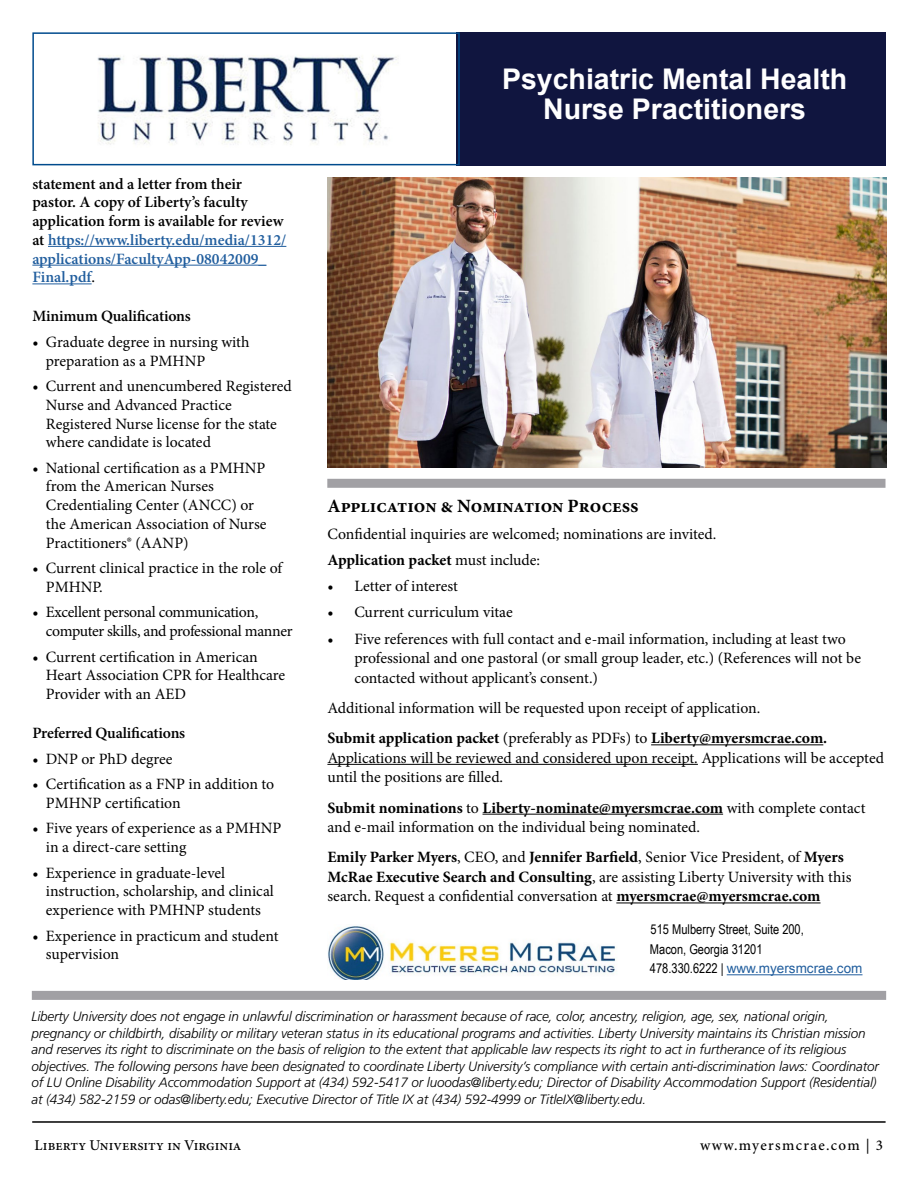
<style>
.page{position:relative;width:918px;height:1188px;background:#fff}
.page>*{position:absolute;margin:0;border:0;box-sizing:border-box;transform-origin:0 0}
.t1{font:700 28.5px/30px "Arial";color:#fff;text-align:center}
.t2{font:700 18.75px "Minion Pro";color:#000}
.t3{font:15.75px/18.8px "Minion Pro";color:#000}
.t4{font:600 15.75px/18.8px "Minion Pro";letter-spacing:-.005em;color:#000}
.t5{font:15.75px/18.8px "Minion Pro";letter-spacing:-.025em;color:#000}
.t6{font:500 15px "Minion Pro";color:#000}
.t7{font:500 15px "Minion Pro";letter-spacing:.09em;color:#000}
.t8{font:italic 300 13.5px/16.5px "Frutiger";letter-spacing:-.01em;color:#000}
.t9{font:13.5px/19.5px "Arial Narrow";color:#000}
.t10{font:13.5px "Arial";color:#215e9e}
.s1{color:#215e9e}
.s2{font-weight:500}
.s3{font-weight:700}
.s4{font-family:"Arial Narrow";color:#000}
</style>
<div class="page">
<hr style="left:48px;top:246px;width:238px;height:1px;background:#215e9e">
<hr style="left:32px;top:265px;width:234px;height:1px;background:#215e9e">
<hr style="left:32px;top:284px;width:60px;height:1px;background:#215e9e">
<hr style="left:32px;top:1121px;width:854px;height:2px;background:#000">
<div style="left:457px;top:32px;width:429px;height:133px;background:#10153f"></div>
<img style="left:97px;top:55px;width:300px;height:90px">
<div style="left:32px;top:32px;width:428px;height:133px;border:2px solid #004b8d"></div>
<img style="left:328px;top:926px;width:288px;height:54px">
<hr style="left:651px;top:744px;width:172px;height:1px;background:#000">
<hr style="left:327px;top:764px;width:371px;height:1px;background:#000">
<hr style="left:483px;top:814px;width:240px;height:1px;background:#000">
<hr style="left:616px;top:903px;width:205px;height:1px;background:#000">
<hr style="left:727px;top:974px;width:136px;height:1px;background:#215e9e">
<div style="left:327px;top:479px;width:559px;height:9px;background:#a1a0a4"></div>
<div style="left:32px;top:991px;width:854px;height:9px;background:#a1a0a4"></div>
<img style="left:328px;top:177px;width:558px;height:291px">
<h1 class="t1" style="left:502px;top:65px;width:347px">Psychiatric Mental Health<br>Nurse Practitioners</h1>
<p class="t4" style="left:32px;top:174px;width:255px">statement and a letter from their pastor. A copy of Liberty’s faculty application form is available for review at <span class="s1">https://www.liberty.edu/media/1312/ applications/FacultyApp-08042009_ Final.pdf</span><span class="s2">.</span></p>
<p class="t4" style="left:32px;top:307px;width:160px">Minimum Qualifications</p>
<p class="t3" style="left:46px;top:332px;width:205px;text-indent:-13px">• Graduate degree in nursing with preparation as a PMHNP</p>
<p class="t3" style="left:46px;top:377px;width:247px;text-indent:-13px">• Current and unencumbered Registered Nurse and Advanced Practice Registered Nurse license for the state where candidate is located</p>
<p class="t3" style="left:46px;top:458px;width:222px;text-indent:-13px">• National certification as a PMHNP from the American Nurses<br>Credentialing Center (ANCC) or the American Association of Nurse<br>Practitioners® (AANP)</p>
<p class="t3" style="left:46px;top:559px;width:238px;text-indent:-13px">• Current clinical practice in the role of<br>PMHNP.</p>
<p class="t5" style="left:46px;top:603px;width:248px;text-indent:-13px">• Excellent personal communication, computer skills, and professional manner</p>
<p class="t3" style="left:46px;top:647px;width:241px;text-indent:-13px">• Current certification in American<br>Heart Association CPR for Healthcare<br>Provider with an AED</p>
<p class="t4" style="left:32px;top:724px;width:154px">Preferred Qualifications</p>
<p class="t3" style="left:32px;top:749px;width:142px">• DNP or PhD degree</p>
<p class="t3" style="left:46px;top:775px;width:230px;text-indent:-13px">• Certification as a FNP in addition to<br>PMHNP certification</p>
<p class="t3" style="left:46px;top:819px;width:237px;text-indent:-13px">• Five years of experience as a PMHNP in a direct-care setting</p>
<p class="t3" style="left:46px;top:863px;width:230px;text-indent:-13px">• Experience in graduate-level instruction, scholarship, and clinical experience with PMHNP students</p>
<p class="t3" style="left:46px;top:926px;width:234px;text-indent:-13px">• Experience in practicum and student supervision</p>
<p class="t2" style="left:327px;top:493px;width:313px">Application &amp; Nomination Process</p>
<p class="t3" style="left:327px;top:521px;width:390px;line-height:26.2px">Confidential inquiries are welcomed; nominations are invited.<br><span class="s3">Application packet</span> must include:</p>
<p class="t3" style="left:327px;top:577px;width:132px">• Letter of interest</p>
<p class="t3" style="left:327px;top:603px;width:187px">• Current curriculum vitae</p>
<p class="t3" style="left:354px;top:629px;width:508px;line-height:19.5px;text-indent:-27px">• Five references with full contact and e-mail information, including at least two professional and one pastoral (or small group leader, etc.) (References will not be contacted without applicant’s consent.)</p>
<p class="t3" style="left:327px;top:693px;width:501px;line-height:30.3px">Additional information will be requested upon receipt of application.<br><span class="s3">Submit application packet</span> (preferably as PDFs) to <span class="s3">Liberty@myersmcrae.com.</span></p>
<p class="t3" style="left:327px;top:748px;width:558px;line-height:19.5px">Applications will be reviewed and considered upon receipt. Applications will be accepted until the positions are filled.</p>
<p class="t3" style="left:327px;top:798px;width:540px;line-height:19.5px"><span class="s3">Submit nominations</span> to <span class="s3">Liberty-nominate@myersmcrae.com</span> with complete contact and e-mail information on the individual being nominated.</p>
<p class="t3" style="left:327px;top:848px;width:526px;line-height:19.5px"><span class="s3">Emily Parker Myers</span>, CEO, and <span class="s3">Jennifer Barfield</span>, Senior Vice President, of <span class="s3">Myers<br>McRae Executive Search and Consulting</span>, are assisting Liberty University with this search. Request a confidential conversation at <span class="s3">myersmcrae@myersmcrae.com</span></p>
<p class="t9" style="left:650px;top:919px;width:155px">515 Mulberry Street, Suite 200,<br>Macon, Georgia 31201</p>
<p class="t10" style="left:650px;top:960px;width:214px"><span class="s4">478.330.6222 |</span> www.myersmcrae.com</p>
<p class="t8" style="left:32px;top:1008px;width:849px">Liberty University does not engage in unlawful discrimination or harassment because of race, color, ancestry, religion, age, sex, national origin, pregnancy or childbirth, disability or military veteran status in its educational programs and activities. Liberty University maintains its Christian mission and reserves its right to discriminate on the basis of religion to the extent that applicable law respects its right to act in furtherance of its religious objectives. The following persons have been designated to coordinate Liberty University’s compliance with certain anti-discrimination laws: Coordinator of LU Online Disability Accommodation Support at (434) 592-5417 or luoodas@liberty.edu; Director of Disability Accommodation Support (Residential) at (434) 582-2159 or odas@liberty.edu; Executive Director of Title IX at (434) 592-4999 or TitleIX@liberty.edu.</p>
<p class="t6" style="left:35px;top:1136px;width:208px">Liberty University in Virginia</p>
<p class="t7" style="left:700px;top:1135px;width:185px">www.myersmcrae.com | 3</p>
</div>
